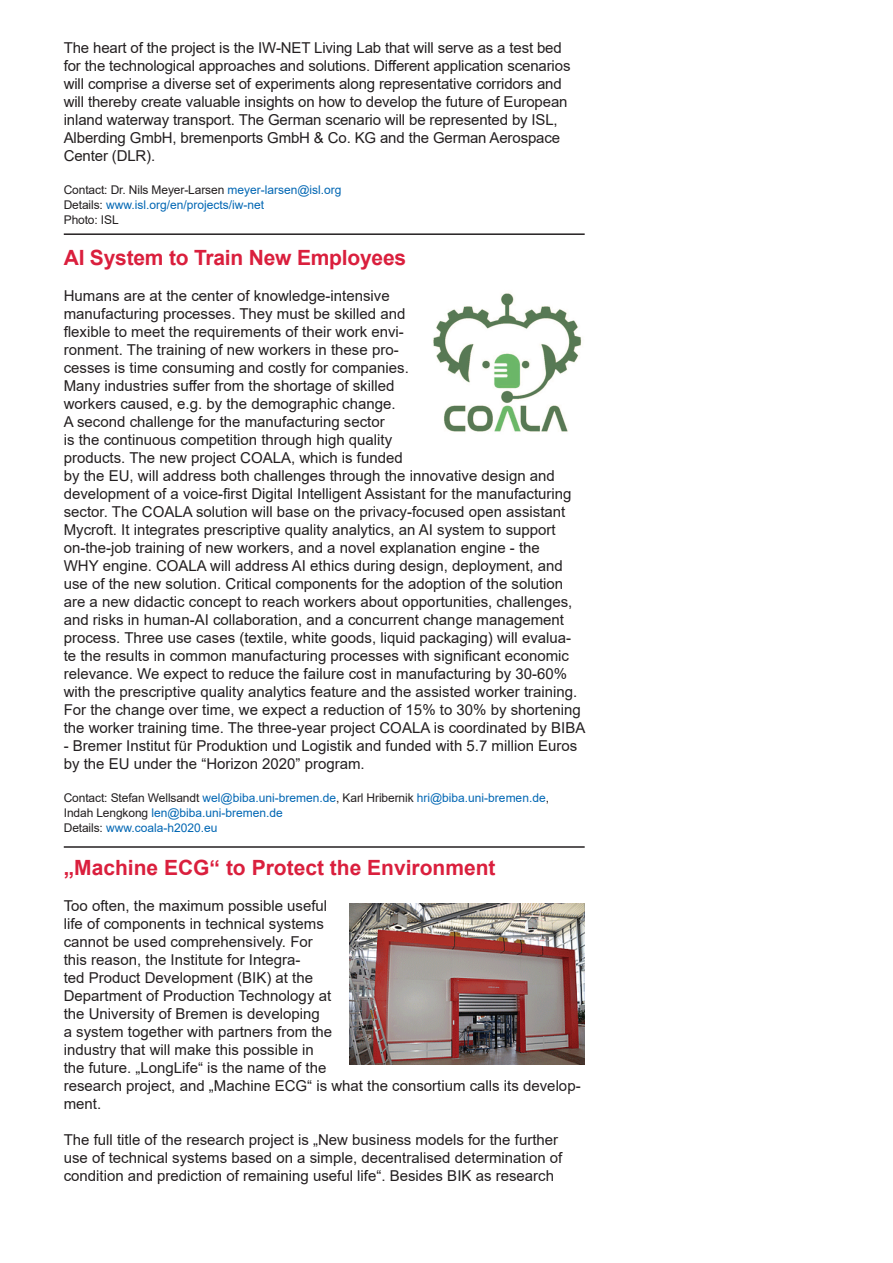
<style>
.page{position:relative;width:893px;height:1263px;background:#fff}
.page>*{position:absolute;margin:0;border:0;box-sizing:border-box;transform-origin:0 0}
.t1{font:700 21px "Arial";color:#da1f3d}
.t2{font:15px/18px "Arial";color:#231f20}
.t3{font:12px/15px "Arial";color:#0166b3}
.s1{color:#231f20}
</style>
<div class="page">
<hr style="left:64px;top:233px;width:521px;height:2px;background:#231f20">
<hr style="left:64px;top:846px;width:521px;height:2px;background:#231f20">
<img style="left:433px;top:293px;width:149px;height:139px">
<img style="left:350px;top:904px;width:235px;height:160px">
<p class="t2" style="left:64px;top:39px;width:508px">The heart of the project is the IW-NET Living Lab that will serve as a test bed for the technological approaches and solutions. Different application scenarios will comprise a diverse set of experiments along representative corridors and will thereby create valuable insights on how to develop the future of European inland waterway transport. The German scenario will be represented by ISL, Alberding GmbH, bremenports GmbH &amp; Co. KG and the German Aerospace Center (DLR).</p>
<p class="t3" style="left:64px;top:183px;width:279px"><span class="s1">Contact: Dr. Nils Meyer-Larsen</span> meyer-larsen@isl.org<br><span class="s1">Details:</span> www.isl.org/en/projects/iw-net<br><span class="s1">Photo: ISL</span></p>
<h1 class="t1" style="left:64px;top:243px;width:344px">AI System to Train New Employees</h1>
<p class="t2" style="left:64px;top:287px;width:523px">Humans are at the center of knowledge-intensive<br>manufacturing processes. They must be skilled and<br>flexible to meet the requirements of their work envi-<br>ronment. The training of new workers in these pro-<br>cesses is time consuming and costly for companies.<br>Many industries suffer from the shortage of skilled<br>workers caused, e.g. by the demographic change.<br>A second challenge for the manufacturing sector<br>is the continuous competition through high quality<br>products. The new project COALA, which is funded<br>by the EU, will address both challenges through the innovative design and development of a voice-first Digital Intelligent Assistant for the manufacturing sector. The COALA solution will base on the privacy-focused open assistant Mycroft. It integrates prescriptive quality analytics, an AI system to support on-the-job training of new workers, and a novel explanation engine - the<br>WHY engine. COALA will address AI ethics during design, deployment, and use of the new solution. Critical components for the adoption of the solution are a new didactic concept to reach workers about opportunities, challenges, and risks in human-AI collaboration, and a concurrent change management process. Three use cases (textile, white goods, liquid packaging) will evalua&shy;te the results in common manufacturing processes with significant economic relevance. We expect to reduce the failure cost in manufacturing by 30-60% with the prescriptive quality analytics feature and the assisted worker training.<br>For the change over time, we expect a reduction of 15% to 30% by shortening the worker training time. The three-year project COALA is coordinated by BIBA</p>
<p class="t2" style="left:64px;top:737px;width:515px">- Bremer Institut für Produktion und Logistik and funded with 5.7 million Euros by the EU under the “Horizon 2020” program.</p>
<p class="t3" style="left:64px;top:790px;width:487px"><span class="s1">Contact: Stefan Wellsandt</span> wel@biba.uni-bremen.de<span class="s1">, Karl Hribernik</span> hri@biba.uni-bremen.de<span class="s1">,<br>Indah Lengkong</span> len@biba.uni-bremen.de<br><span class="s1">Details:</span> www.coala-h2020.eu</p>
<h1 class="t1" style="left:64px;top:853px;width:433px">„Machine ECG“ to Protect the Environment</h1>
<p class="t2" style="left:64px;top:897px;width:518px">Too often, the maximum possible useful<br>life of components in technical systems<br>cannot be used comprehensively. For<br>this reason, the Institute for Integra-<br>ted Product Development (BIK) at the<br>Department of Production Technology at<br>the University of Bremen is developing<br>a system together with partners from the<br>industry that will make this possible in<br>the future. „LongLife“ is the name of the<br>research project, and „Machine ECG“ is what the consortium calls its develop&shy;ment.</p>
<p class="t2" style="left:64px;top:1131px;width:500px">The full title of the research project is „New business models for the further use of technical systems based on a simple, decentralised determination of condition and prediction of remaining useful life“. Besides BIK as research</p>
</div>
